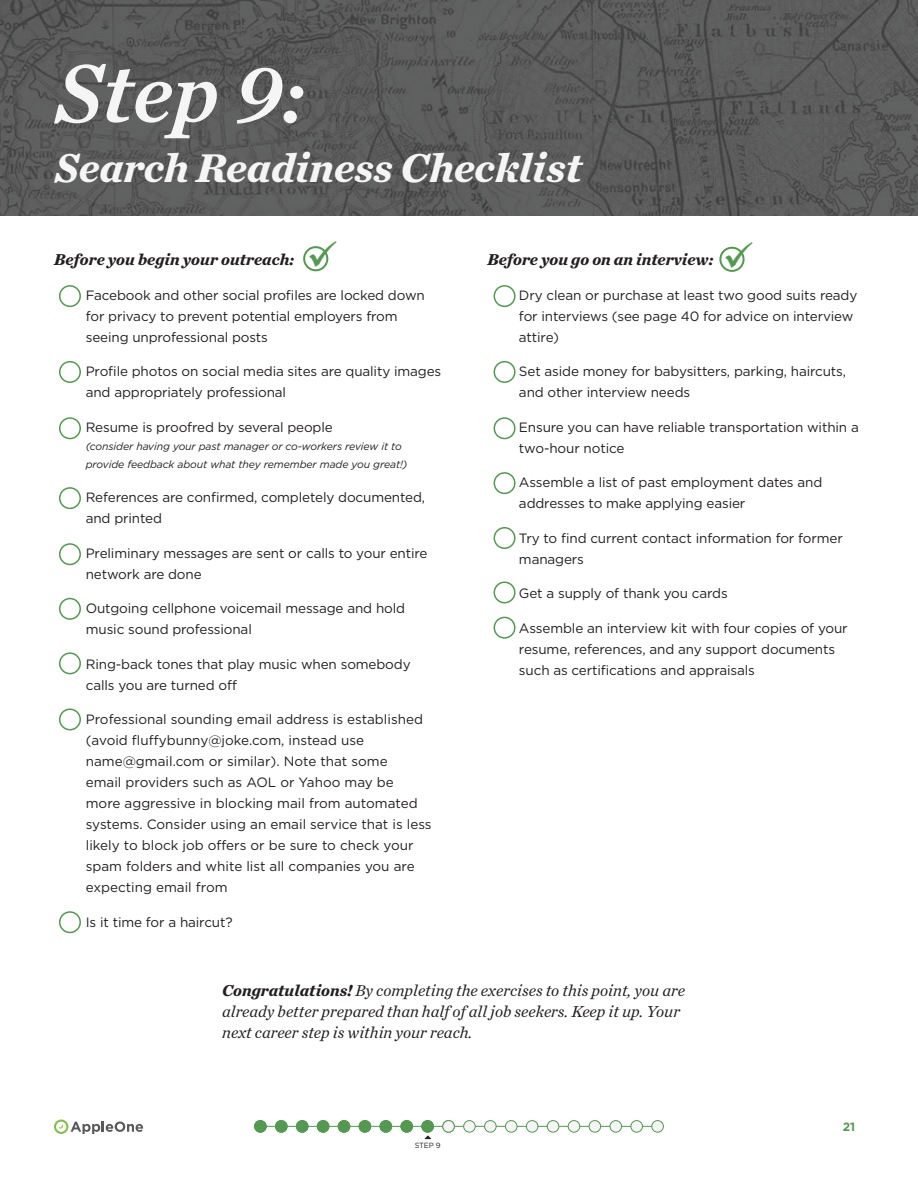
<style>
.page{position:relative;width:918px;height:1188px;background:#fff}
.page>*{position:absolute;margin:0;border:0;box-sizing:border-box;transform-origin:0 0}
.t1{font:italic 85.5px "Chronicle Text G1 Semi";color:#f5f5f6}
.t2{font:italic 700 42px "Chronicle Text G1";color:#f5f5f6}
.t3{font:italic 16.5px/21px "Chronicle Text G1";color:#231f20}
.t4{font:italic 700 16.5px "Chronicle Text G1";color:#231f20}
.t5{font:13.5px/21px "Gotham";letter-spacing:-.01em;color:#231f20}
.t6{font:700 12px "Gotham";color:#539950}
.t7{font:italic 10.5px/18px "Gotham";letter-spacing:-.01em;color:#231f20}
.t8{font:7.5px "Gotham";color:#231f20}
.s1{font-weight:700}
</style>
<div class="page">
<img style="left:0;top:0;width:918px;height:216px">
<svg style="left:54px;top:1120px;width:89px;height:14px"></svg>
<hr style="left:260px;top:1126px;width:398px;height:1px;background:#539950">
<div style="left:464px;top:1121px;width:11px;height:11px;background:#f5f5f6;border-radius:50%"></div>
<div style="left:463px;top:1120px;width:13px;height:13px;border:1px solid #539950;border-radius:50%"></div>
<div style="left:568px;top:1121px;width:12px;height:11px;background:#f5f5f6;border-radius:50%"></div>
<div style="left:568px;top:1120px;width:12px;height:13px;border:1px solid #539950;border-radius:50%"></div>
<div style="left:505px;top:1121px;width:12px;height:11px;background:#f5f5f6;border-radius:50%"></div>
<div style="left:505px;top:1120px;width:12px;height:13px;border:1px solid #539950;border-radius:50%"></div>
<div style="left:610px;top:1121px;width:12px;height:11px;background:#f5f5f6;border-radius:50%"></div>
<div style="left:610px;top:1120px;width:12px;height:13px;border:1px solid #539950;border-radius:50%"></div>
<div style="left:485px;top:1121px;width:11px;height:11px;background:#f5f5f6;border-radius:50%"></div>
<div style="left:484px;top:1120px;width:13px;height:13px;border:1px solid #539950;border-radius:50%"></div>
<div style="left:589px;top:1121px;width:12px;height:11px;background:#f5f5f6;border-radius:50%"></div>
<div style="left:589px;top:1120px;width:12px;height:13px;border:1px solid #539950;border-radius:50%"></div>
<div style="left:526px;top:1121px;width:12px;height:11px;background:#f5f5f6;border-radius:50%"></div>
<div style="left:526px;top:1120px;width:12px;height:13px;border:1px solid #539950;border-radius:50%"></div>
<div style="left:652px;top:1121px;width:11px;height:11px;background:#f5f5f6;border-radius:50%"></div>
<div style="left:651px;top:1120px;width:13px;height:13px;border:1px solid #539950;border-radius:50%"></div>
<div style="left:631px;top:1121px;width:11px;height:11px;background:#f5f5f6;border-radius:50%"></div>
<div style="left:631px;top:1120px;width:12px;height:13px;border:1px solid #539950;border-radius:50%"></div>
<div style="left:547px;top:1121px;width:12px;height:11px;background:#f5f5f6;border-radius:50%"></div>
<div style="left:547px;top:1120px;width:12px;height:13px;border:1px solid #539950;border-radius:50%"></div>
<div style="left:443px;top:1121px;width:11px;height:11px;background:#f5f5f6;border-radius:50%"></div>
<div style="left:442px;top:1120px;width:13px;height:13px;border:1px solid #539950;border-radius:50%"></div>
<div style="left:422px;top:1121px;width:11px;height:11px;background:#539950;border-radius:50%"></div>
<div style="left:421px;top:1120px;width:13px;height:13px;border:1px solid #539950;border-radius:50%"></div>
<div style="left:401px;top:1121px;width:12px;height:11px;background:#539950;border-radius:50%"></div>
<div style="left:401px;top:1120px;width:12px;height:13px;border:1px solid #539950;border-radius:50%"></div>
<div style="left:380px;top:1121px;width:12px;height:11px;background:#539950;border-radius:50%"></div>
<div style="left:380px;top:1120px;width:12px;height:13px;border:1px solid #539950;border-radius:50%"></div>
<div style="left:359px;top:1121px;width:12px;height:11px;background:#539950;border-radius:50%"></div>
<div style="left:359px;top:1120px;width:12px;height:13px;border:1px solid #539950;border-radius:50%"></div>
<div style="left:338px;top:1121px;width:12px;height:11px;background:#539950;border-radius:50%"></div>
<div style="left:338px;top:1120px;width:12px;height:13px;border:1px solid #539950;border-radius:50%"></div>
<div style="left:317px;top:1121px;width:12px;height:11px;background:#539950;border-radius:50%"></div>
<div style="left:317px;top:1120px;width:12px;height:13px;border:1px solid #539950;border-radius:50%"></div>
<div style="left:296px;top:1121px;width:12px;height:11px;background:#539950;border-radius:50%"></div>
<div style="left:296px;top:1120px;width:12px;height:13px;border:1px solid #539950;border-radius:50%"></div>
<div style="left:276px;top:1121px;width:11px;height:11px;background:#539950;border-radius:50%"></div>
<div style="left:275px;top:1120px;width:12px;height:13px;border:1px solid #539950;border-radius:50%"></div>
<div style="left:255px;top:1121px;width:11px;height:11px;background:#539950;border-radius:50%"></div>
<div style="left:254px;top:1120px;width:13px;height:13px;border:1px solid #539950;border-radius:50%"></div>
<svg style="left:424px;top:1135px;width:7px;height:4px"></svg>
<div style="left:303px;top:246px;width:25px;height:25px;border:2px solid #539950;border-radius:50%"></div>
<div style="left:719px;top:247px;width:26px;height:25px;border:2px solid #539950;border-radius:50%"></div>
<div style="left:59px;top:285px;width:22px;height:22px;border:2px solid #539950;border-radius:50%"></div>
<div style="left:494px;top:285px;width:22px;height:22px;border:2px solid #539950;border-radius:50%"></div>
<div style="left:494px;top:361px;width:22px;height:22px;border:2px solid #539950;border-radius:50%"></div>
<div style="left:494px;top:417px;width:22px;height:22px;border:2px solid #539950;border-radius:50%"></div>
<div style="left:494px;top:472px;width:22px;height:22px;border:2px solid #539950;border-radius:50%"></div>
<div style="left:494px;top:527px;width:22px;height:22px;border:2px solid #539950;border-radius:50%"></div>
<div style="left:494px;top:582px;width:22px;height:21px;border:2px solid #539950;border-radius:50%"></div>
<div style="left:494px;top:617px;width:22px;height:22px;border:2px solid #539950;border-radius:50%"></div>
<div style="left:59px;top:417px;width:22px;height:22px;border:2px solid #539950;border-radius:50%"></div>
<div style="left:59px;top:543px;width:22px;height:22px;border:2px solid #539950;border-radius:50%"></div>
<div style="left:59px;top:598px;width:22px;height:22px;border:2px solid #539950;border-radius:50%"></div>
<div style="left:59px;top:652px;width:22px;height:22px;border:2px solid #539950;border-radius:50%"></div>
<div style="left:59px;top:708px;width:22px;height:22px;border:2px solid #539950;border-radius:50%"></div>
<div style="left:59px;top:911px;width:22px;height:22px;border:2px solid #539950;border-radius:50%"></div>
<div style="left:59px;top:361px;width:22px;height:22px;border:2px solid #539950;border-radius:50%"></div>
<div style="left:59px;top:487px;width:22px;height:22px;border:2px solid #539950;border-radius:50%"></div>
<svg style="left:309px;top:246px;width:20px;height:21px"></svg>
<svg style="left:726px;top:246px;width:19px;height:22px"></svg>
<h1 class="t1" style="left:54px;top:26px;width:253px">Step 9:</h1>
<h2 class="t2" style="left:54px;top:134px;width:529px">Search Readiness Checklist</h2>
<p class="t4" style="left:54px;top:246px;width:242px">Before you begin your outreach:</p>
<p class="t5" style="left:86px;top:284px;width:341px">Facebook and other social profiles are locked down for privacy to prevent potential employers from seeing unprofessional posts</p>
<p class="t5" style="left:86px;top:361px;width:357px">Profile photos on social media sites are quality images and appropriately professional</p>
<p class="t5" style="left:86px;top:416px;width:249px">Resume is proofred by several people</p>
<p class="t7" style="left:86px;top:437px;width:323px">(consider having your past manager or co-workers review it to provide feedback about what they remember made you great!)</p>
<p class="t5" style="left:86px;top:487px;width:341px">References are confirmed, completely documented, and printed</p>
<p class="t5" style="left:86px;top:542px;width:343px">Preliminary messages are sent or calls to your entire network are done</p>
<p class="t5" style="left:86px;top:598px;width:321px">Outgoing cellphone voicemail message and hold music sound professional</p>
<p class="t5" style="left:86px;top:653px;width:326px">Ring-back tones that play music when somebody calls you are turned off</p>
<p class="t5" style="left:86px;top:709px;width:347px">Professional sounding email address is established (avoid fluffybunny@joke.com, instead use name@gmail.com or similar). Note that some<br>email providers such as AOL or Yahoo may be more aggressive in blocking mail from automated systems. Consider using an email service that is less likely to block job offers or be sure to check your spam folders and white list all companies you are expecting email from</p>
<p class="t5" style="left:86px;top:911px;width:148px">Is it time for a haircut?</p>
<p class="t4" style="left:487px;top:246px;width:228px">Before you go on an interview:</p>
<p class="t5" style="left:519px;top:284px;width:340px">Dry clean or purchase at least two good suits ready for interviews (see page 40 for advice on interview attire)</p>
<p class="t5" style="left:519px;top:361px;width:329px">Set aside money for babysitters, parking, haircuts, and other interview needs</p>
<p class="t5" style="left:519px;top:416px;width:341px">Ensure you can have reliable transportation within a two-hour notice</p>
<p class="t5" style="left:519px;top:472px;width:305px">Assemble a list of past employment dates and addresses to make applying easier</p>
<p class="t5" style="left:519px;top:527px;width:325px">Try to find current contact information for former managers</p>
<p class="t5" style="left:519px;top:583px;width:210px">Get a supply of thank you cards</p>
<p class="t5" style="left:519px;top:617px;width:330px">Assemble an interview kit with four copies of your resume, references, and any support documents such as certifications and appraisals</p>
<p class="t3" style="left:222px;top:979px;width:464px"><span class="s1">Congratulations!</span> By completing the exercises to this point, you are already better prepared than half of all job seekers. Keep it up. Your next career step is within your reach.</p>
<p class="t8" style="left:415px;top:1140px;width:27px">STEP 9</p>
<p class="t6" style="left:843px;top:1119px;width:14px">21</p>
</div>
